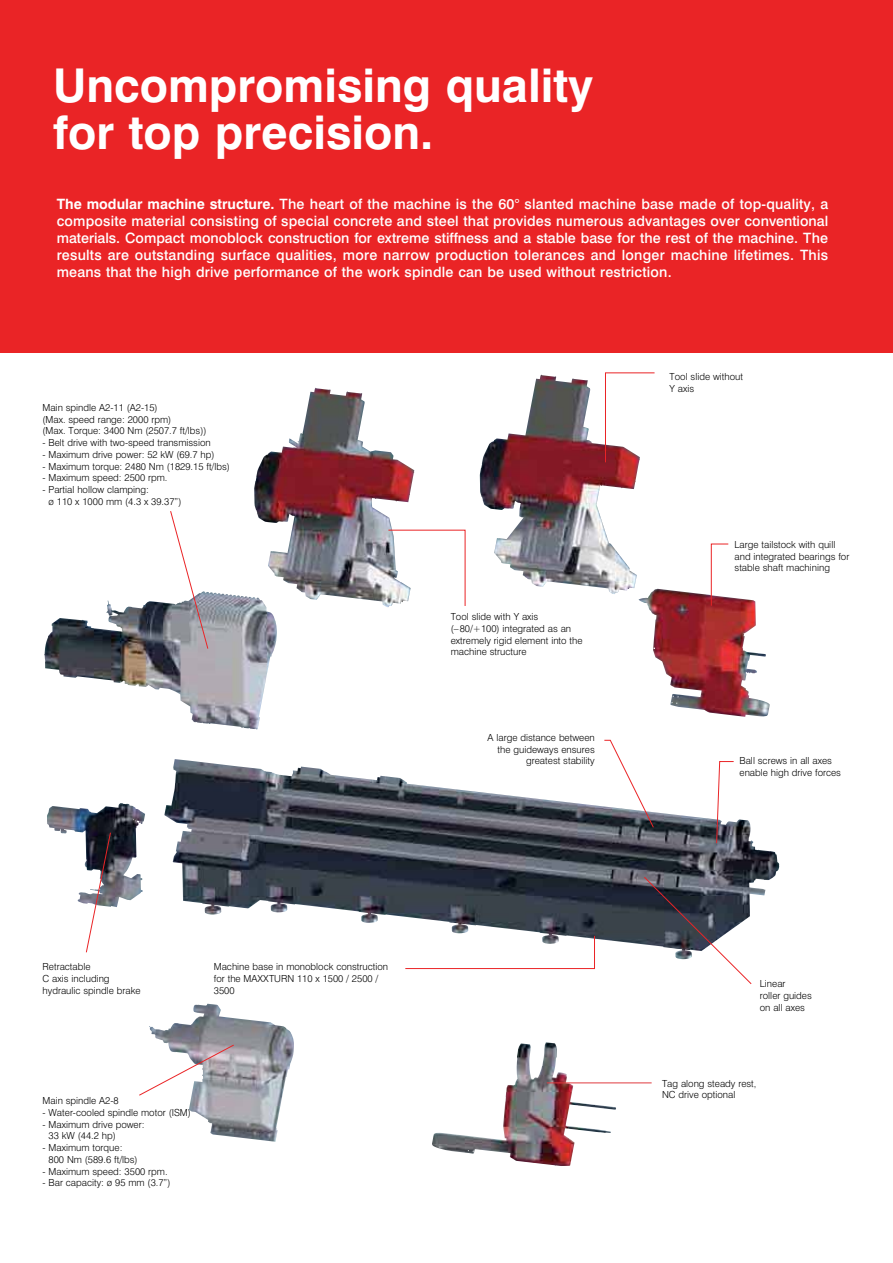
<style>
.page{position:relative;width:893px;height:1263px;background:#fff}
.page>*{position:absolute;margin:0;border:0;box-sizing:border-box;transform-origin:0 0}
.t1{font:700 46.5px/46.5px "Swiss 721 BT";color:#fff}
.t2{font:500 14.25px/17.1px "Swiss 721 BT";letter-spacing:.015em;color:#fff;text-align:justify}
.t3{font:300 9.75px/11.7px "Swiss 721 BT";color:#000}
.s1{font-weight:700}
</style>
<div class="page">
<div style="left:0;top:0;width:893px;height:353px;background:#ea2426"></div>
<img style="left:149px;top:1004px;width:145px;height:138px">
<img style="left:254px;top:375px;width:385px;height:232px">
<img style="left:164px;top:767px;width:611px;height:178px">
<img style="left:44px;top:591px;width:233px;height:138px">
<img style="left:432px;top:1042px;width:184px;height:124px">
<hr style="left:547px;top:1082px;width:105px;height:1px;background:#e03b3f">
<svg style="left:139px;top:1044px;width:95px;height:52px"></svg>
<img style="left:47px;top:803px;width:98px;height:104px">
<svg style="left:170px;top:511px;width:38px;height:138px"></svg>
<svg style="left:86px;top:832px;width:25px;height:121px"></svg>
<svg style="left:388px;top:530px;width:78px;height:76px"></svg>
<svg style="left:605px;top:372px;width:50px;height:91px"></svg>
<img style="left:638px;top:589px;width:132px;height:128px">
<svg style="left:711px;top:543px;width:18px;height:63px"></svg>
<svg style="left:716px;top:761px;width:18px;height:83px"></svg>
<svg style="left:604px;top:740px;width:50px;height:88px"></svg>
<svg style="left:405px;top:935px;width:190px;height:34px"></svg>
<svg style="left:644px;top:876px;width:108px;height:108px"></svg>
<h1 class="t1" style="left:53px;top:65px;width:542px">Uncompromising quality for top precision.</h1>
<p class="t2" style="left:57px;top:196px;width:773px"><span class="s1">The modular machine structure.</span> The heart of the machine is the 60° slanted machine base made of top-quality, a composite material consisting of special concrete and steel that provides numerous advantages over conventional materials. Compact monoblock construction for extreme stiffness and a stable base for the rest of the machine. The results are outstanding surface qualities, more narrow production tolerances and longer machine lifetimes. This means that the high drive performance of the work spindle can be used without restriction.</p>
<p class="t3" style="left:42px;top:402px;width:166px">Main spindle A2-11 (A2-15)<br>(Max. speed range: 2000 rpm)<br>(Max. Torque: 3400 Nm (2507.7 ft/lbs))</p>
<p class="t3" style="left:42px;top:437px;width:170px">- Belt drive with two-speed transmission</p>
<p class="t3" style="left:42px;top:449px;width:174px">- Maximum drive power: 52 kW (69.7 hp)</p>
<p class="t3" style="left:42px;top:461px;width:189px">- Maximum torque: 2480 Nm (1829.15 ft/lbs)</p>
<p class="t3" style="left:42px;top:472px;width:127px">- Maximum speed: 2500 rpm.</p>
<p class="t3" style="left:49px;top:484px;width:135px;text-indent:-6px">- Partial hollow clamping:<br>ø 110 x 1000 mm (4.3 x 39.37”)</p>
<p class="t3" style="left:451px;top:611px;width:133px">Tool slide with Y axis (–80/+100) integrated as an extremely rigid element into the machine structure</p>
<p class="t3" style="left:488px;top:732px;width:109px;text-align:right">A large distance between the guideways ensures greatest stability</p>
<p class="t3" style="left:670px;top:372px;width:75px">Tool slide without<br>Y axis</p>
<p class="t3" style="left:734px;top:539px;width:116px">Large tailstock with quill and integrated bearings for stable shaft machining</p>
<p class="t3" style="left:739px;top:755px;width:103px">Ball screws in all axes enable high drive forces</p>
<p class="t3" style="left:43px;top:961px;width:99px">Retractable<br>C axis including hydraulic spindle brake</p>
<p class="t3" style="left:214px;top:961px;width:176px">Machine base in monoblock construction for the MAXXTURN 110 x 1500 / 2500 /<br>3500</p>
<p class="t3" style="left:43px;top:1095px;width:78px">Main spindle A2-8</p>
<p class="t3" style="left:43px;top:1107px;width:150px">- Water-cooled spindle motor (ISM)</p>
<p class="t3" style="left:49px;top:1119px;width:97px;text-indent:-6px">- Maximum drive power:<br>33 kW (44.2 hp)</p>
<p class="t3" style="left:49px;top:1142px;width:91px;text-indent:-6px">- Maximum torque:<br>800 Nm (589.6 ft/lbs)</p>
<p class="t3" style="left:43px;top:1166px;width:127px">- Maximum speed: 3500 rpm.</p>
<p class="t3" style="left:43px;top:1177px;width:130px">- Bar capacity: ø 95 mm (3.7”)</p>
<p class="t3" style="left:760px;top:978px;width:54px">Linear<br>roller guides on all axes</p>
<p class="t3" style="left:662px;top:1078px;width:96px">Tag along steady rest,<br>NC drive optional</p>
</div>
